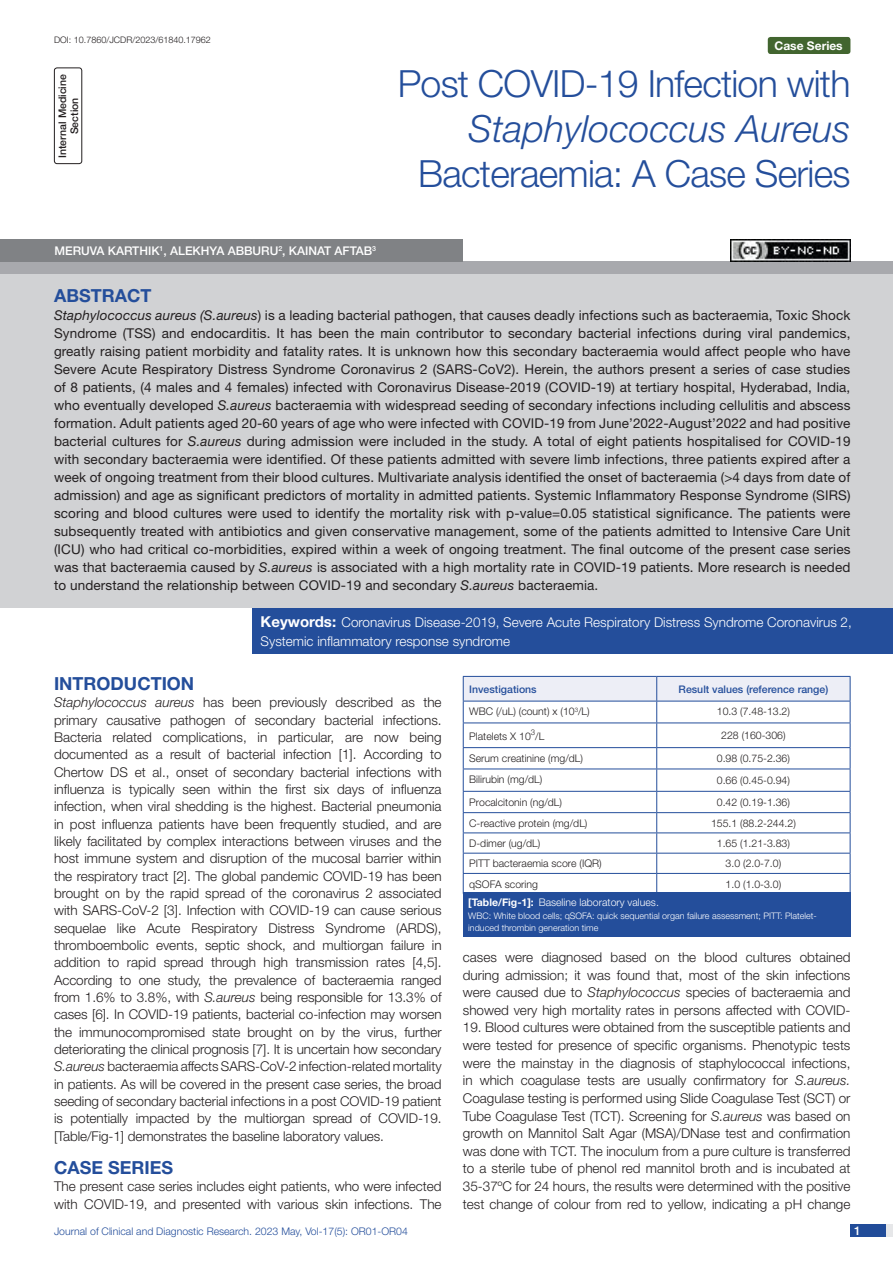
<style>
.page{position:relative;width:893px;height:1263px;background:#fff}
.page>*{position:absolute;margin:0;border:0;box-sizing:border-box;transform-origin:0 0}
.t1{font:300 37.5px/45px "Helvetica Neue";letter-spacing:-.02em;color:#244e9b;text-align:right}
.Heading{font:700 18px "Helvetica Neue";color:#244e9b}
.Abstract_head{font:700 18px "Helvetica Neue";color:#244e9b}
.Body_text{font:300 13.5px/17.2px "Helvetica Neue";color:#231f20;text-align:justify}
.Abstract_Text{font:13.5px/18px "Helvetica Neue";letter-spacing:.01em;color:#231f20;text-align:justify}
.Key_words{font:300 13.5px/18.8px "Helvetica Neue";color:#fff}
.Author{font:500 12px "Helvetica Neue";color:#fff}
.t2{font:700 12px "Helvetica Neue";color:#fff}
.tb_txt{font:300 10.5px "Helvetica Neue";color:#231f20}
.tb_txt_numeric{font:300 10.5px "Helvetica Neue";color:#231f20}
.t3{font:300 10.5px "Helvetica Neue";color:#244e9b}
.tb_head{font:500 10.5px "Helvetica Neue";color:#244e9b}
.TABLE_FIG{font:300 10.5px "Helvetica Neue";color:#fff}
.section{font:500 10.5px/12px "Helvetica Neue";color:#231f20;text-align:center}
.TABLE_FIG-2{font:300 9px/12.6px "Helvetica Neue";color:#fff}
.DOI{font:300 9px "Helvetica Neue";color:#231f20}
.s1{font-style:italic}
.s2{font-weight:700;font-size:15px}
.s3{font-weight:700}
</style>
<div class="page">
<div style="left:850px;top:1224px;width:43px;height:13px;background:#e6e7e9"></div>
<div style="left:850px;top:1224px;width:35px;height:13px;background:#214c99"></div>
<div style="left:54px;top:68px;width:28px;height:96px;border:1px solid #231f20;border-radius:3px"></div>
<div style="left:768px;top:37px;width:82px;height:17px;background:#42652f;border-radius:3px"></div>
<div style="left:252px;top:608px;width:641px;height:46px;background:#244e9b"></div>
<div style="left:0;top:262px;width:893px;height:12px;background:#a8a9ad"></div>
<div style="left:0;top:239px;width:463px;height:23px;background:#808285"></div>
<div style="left:0;top:274px;width:893px;height:334px;background:#d1d2d4"></div>
<svg style="left:463px;top:676px;width:388px;height:217px"></svg>
<div style="left:463px;top:893px;width:387px;height:44px;background:#244e9b"></div>
<img style="left:730px;top:239px;width:120px;height:23px">
<p class="DOI" style="left:54px;top:35px;width:158px">DOI: 10.7860/JCDR/2023/61840.17962</p>
<p class="section" style="left:56px;top:158px;width:85px;rotate:-90deg">Internal Medicine<br>Section</p>
<p class="t1" style="left:398px;top:60px;width:454px">Post COVID-19 Infection with<br><span class="s1">Staphylococcus Aureus<br></span>Bacteraemia: A Case Series</p>
<p class="t2" style="left:774px;top:38px;width:70px">Case Series</p>
<p class="Author" style="left:54px;top:244px;width:323px">MERUVA KARTHIK<sup>1</sup>, ALEKHYA ABBURU<sup>2</sup>, KAINAT AFTAB<sup>3</sup></p>
<p class="Abstract_head" style="left:54px;top:284px;width:99px">ABSTRACT</p>
<p class="Abstract_Text" style="left:54px;top:306px;width:798px"><span class="s1">Staphylococcus aureus (S.aureus</span>) is a leading bacterial pathogen, that causes deadly infections such as bacteraemia, Toxic Shock Syndrome (TSS) and endocarditis. It has been the main contributor to secondary bacterial infections during viral pandemics, greatly raising patient morbidity and fatality rates. It is unknown how this secondary bacteraemia would affect people who have Severe Acute Respiratory Distress Syndrome Coronavirus 2 (SARS-CoV2). Herein, the authors present a series of case studies of 8 patients, (4 males and 4 females) infected with Coronavirus Disease-2019 (COVID-19) at tertiary hospital, Hyderabad, India, who eventually developed <span class="s1">S.aureus</span> bacteraemia with widespread seeding of secondary infections including cellulitis and abscess formation. Adult patients aged 20-60 years of age who were infected with COVID-19 from June’2022-August’2022 and had positive bacterial cultures for <span class="s1">S.aureus</span> during admission were included in the study. A total of eight patients hospitalised for COVID-19 with secondary bacteraemia were identified. Of these patients admitted with severe limb infections, three patients expired after a week of ongoing treatment from their blood cultures. Multivariate analysis identified the onset of bacteraemia (&gt;4 days from date of admission) and age as significant predictors of mortality in admitted patients. Systemic Inflammatory Response Syndrome (SIRS) scoring and blood cultures were used to identify the mortality risk with p-value=0.05 statistical significance. The patients were subsequently treated with antibiotics and given conservative management, some of the patients admitted to Intensive Care Unit (ICU) who had critical co-morbidities, expired within a week of ongoing treatment. The final outcome of the present case series was that bacteraemia caused by <span class="s1">S.aureus</span> is associated with a high mortality rate in COVID-19 patients. More research is needed to understand the relationship between COVID-19 and secondary <span class="s1">S.aureus</span> bacteraemia.</p>
<p class="Key_words" style="left:261px;top:613px;width:593px"><span class="s2">Keywords:</span> Coronavirus Disease-2019, Severe Acute Respiratory Distress Syndrome Coronavirus 2,<br>Systemic inflammatory response syndrome</p>
<p class="Heading" style="left:54px;top:672px;width:142px">INTRODUCTION</p>
<p class="Body_text" style="left:54px;top:694px;width:389px"><span class="s1">Staphylococcus aureus</span> has been previously described as the primary causative pathogen of secondary bacterial infections.<br>Bacteria related complications, in particular, are now being documented as a result of bacterial infection [1]. According to Chertow DS et al., onset of secondary bacterial infections with influenza is typically seen within the first six days of influenza infection, when viral shedding is the highest. Bacterial pneumonia in post influenza patients have been frequently studied, and are likely facilitated by complex interactions between viruses and the host immune system and disruption of the mucosal barrier within the respiratory tract [2]. The global pandemic COVID-19 has been brought on by the rapid spread of the coronavirus 2 associated with SARS-CoV-2 [3]. Infection with COVID-19 can cause serious sequelae like Acute Respiratory Distress Syndrome (ARDS), thromboembolic events, septic shock, and multiorgan failure in addition to rapid spread through high transmission rates [4,5].<br>According to one study, the prevalence of bacteraemia ranged from 1.6% to 3.8%, with <span class="s1">S.aureus</span> being responsible for 13.3% of cases [6]. In COVID-19 patients, bacterial co-infection may worsen the immunocompromised state brought on by the virus, further deteriorating the clinical prognosis [7]. It is uncertain how secondary <span class="s1">S.aureus</span> bacteraemia affects SARS-CoV-2 infection-related mortality in patients. As will be covered in the present case series, the broad seeding of secondary bacterial infections in a post COVID-19 patient is potentially impacted by the multiorgan spread of COVID-19. [Table/Fig-1] demonstrates the baseline laboratory values.</p>
<p class="Heading" style="left:54px;top:1156px;width:121px">CASE SERIES</p>
<p class="Body_text" style="left:54px;top:1178px;width:389px">The present case series includes eight patients, who were infected with COVID-19, and presented with various skin infections. The</p>
<p class="tb_head" style="left:469px;top:683px;width:69px">Investigations</p>
<p class="tb_head" style="left:679px;top:683px;width:151px">Result values (reference range)</p>
<p class="tb_txt" style="left:469px;top:705px;width:122px">WBC (/uL) (count) x (10<sup>3</sup>/L)</p>
<p class="tb_txt_numeric" style="left:717px;top:705px;width:75px">10.3 (7.48-13.2)</p>
<p class="tb_txt" style="left:469px;top:729px;width:77px">Platelets X 10<sup>3</sup>/L</p>
<p class="tb_txt_numeric" style="left:721px;top:729px;width:66px">228 (160-306)</p>
<p class="tb_txt" style="left:469px;top:752px;width:115px">Serum creatinine (mg/dL)</p>
<p class="tb_txt_numeric" style="left:717px;top:752px;width:75px">0.98 (0.75-2.36)</p>
<p class="tb_txt" style="left:469px;top:773px;width:75px">Bilirubin (mg/dL)</p>
<p class="tb_txt_numeric" style="left:717px;top:774px;width:75px">0.66 (0.45-0.94)</p>
<p class="tb_txt" style="left:469px;top:795px;width:94px">Procalcitonin (ng/dL)</p>
<p class="tb_txt_numeric" style="left:717px;top:796px;width:75px">0.42 (0.19-1.36)</p>
<p class="tb_txt" style="left:469px;top:817px;width:120px">C-reactive protein (mg/dL)</p>
<p class="tb_txt_numeric" style="left:711px;top:817px;width:86px">155.1 (88.2-244.2)</p>
<p class="tb_txt" style="left:469px;top:837px;width:73px">D-dimer (ug/dL)</p>
<p class="tb_txt_numeric" style="left:717px;top:837px;width:75px">1.65 (1.21-3.83)</p>
<p class="tb_txt" style="left:469px;top:857px;width:134px">PITT bacteraemia score (IQR)</p>
<p class="tb_txt_numeric" style="left:726px;top:857px;width:57px">3.0 (2.0-7.0)</p>
<p class="tb_txt" style="left:469px;top:877px;width:70px">qSOFA scoring</p>
<p class="tb_txt_numeric" style="left:726px;top:877px;width:57px">1.0 (1.0-3.0)</p>
<p class="TABLE_FIG" style="left:468px;top:896px;width:192px"><span class="s3">[Table/Fig-1]:</span> Baseline laboratory values.</p>
<p class="TABLE_FIG-2" style="left:468px;top:909px;width:350px">WBC: White blood cells; qSOFA: quick sequential organ failure assessment; PITT: Platelet&shy;induced thrombin generation time</p>
<p class="Body_text" style="left:463px;top:948px;width:389px">cases were diagnosed based on the blood cultures obtained during admission; it was found that, most of the skin infections were caused due to <span class="s1">Staphylococcus</span> species of bacteraemia and showed very high mortality rates in persons affected with COVID-</p>
<p class="Body_text" style="left:463px;top:1018px;width:389px;line-height:17.7px">19. Blood cultures were obtained from the susceptible patients and were tested for presence of specific organisms. Phenotypic tests were the mainstay in the diagnosis of staphylococcal infections, in which coagulase tests are usually confirmatory for <span class="s1">S.aureus.<br></span>Coagulase testing is performed using Slide Coagulase Test (SCT) or Tube Coagulase Test (TCT). Screening for <span class="s1">S.aureus</span> was based on growth on Mannitol Salt Agar (MSA)/DNase test and confirmation was done with TCT. The inoculum from a pure culture is transferred to a sterile tube of phenol red mannitol broth and is incubated at 35-37ºC for 24 hours, the results were determined with the positive test change of colour from red to yellow, indicating a pH change</p>
<p class="t3" style="left:54px;top:1225px;width:355px">Journal of Clinical and Diagnostic Research. 2023 May, Vol-17(5): OR01-OR04</p>
<p class="Author" style="left:854px;top:1223px;width:8px">1</p>
</div>
